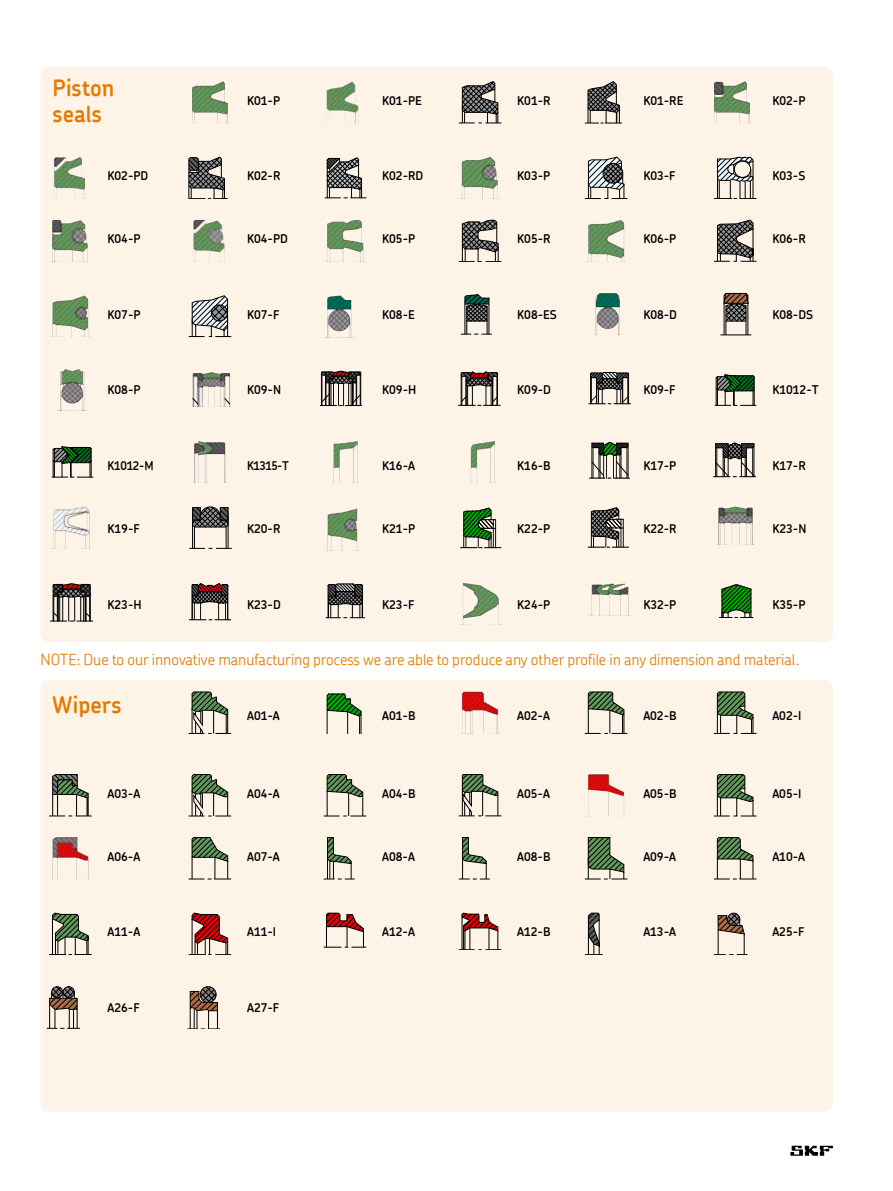
<style>
.page{position:relative;width:893px;height:1191px;background:#fff}
.page>*{position:absolute;margin:0;border:0;box-sizing:border-box;transform-origin:0 0}
.t1{font:600 22.5px/25.8px "SKF Chevin";letter-spacing:.005em;color:#e47b00}
.t2{font:300 15.3px "SKF Chevin";color:#e47b00}
.t3{font:600 12px "SKF Chevin";color:#000}
.t4{font:600 12px "SKF Chevin";color:#000;scale:.96 1}
</style>
<div class="page">
<div style="left:40px;top:67px;width:792px;height:575px;background:#fdf3e7;border-radius:9px"></div>
<div style="left:40px;top:680px;width:792px;height:432px;background:#fdf3e7;border-radius:9px"></div>
<img style="left:191px;top:81px;width:38px;height:42px">
<img style="left:326px;top:81px;width:33px;height:42px">
<svg style="left:459px;top:81px;width:42px;height:43px"></svg>
<svg style="left:585px;top:81px;width:37px;height:43px"></svg>
<img style="left:714px;top:81px;width:36px;height:42px">
<img style="left:53px;top:157px;width:33px;height:42px">
<svg style="left:189px;top:157px;width:39px;height:42px"></svg>
<svg style="left:325px;top:157px;width:41px;height:42px"></svg>
<img style="left:460px;top:157px;width:40px;height:42px">
<svg style="left:585px;top:157px;width:42px;height:42px"></svg>
<svg style="left:714px;top:157px;width:42px;height:42px"></svg>
<img style="left:51px;top:220px;width:38px;height:42px">
<img style="left:192px;top:220px;width:33px;height:42px">
<img style="left:325px;top:220px;width:40px;height:42px">
<svg style="left:459px;top:220px;width:42px;height:42px"></svg>
<img style="left:588px;top:220px;width:37px;height:41px">
<svg style="left:714px;top:220px;width:42px;height:42px"></svg>
<img style="left:51px;top:296px;width:39px;height:41px">
<svg style="left:189px;top:296px;width:42px;height:41px"></svg>
<img style="left:327px;top:296px;width:25px;height:41px">
<svg style="left:461px;top:294px;width:30px;height:41px"></svg>
<svg style="left:189px;top:692px;width:42px;height:42px"></svg>
<svg style="left:326px;top:693px;width:36px;height:41px"></svg>
<img style="left:460px;top:692px;width:40px;height:42px">
<svg style="left:585px;top:692px;width:42px;height:42px"></svg>
<svg style="left:714px;top:692px;width:42px;height:42px"></svg>
<svg style="left:49px;top:774px;width:43px;height:43px"></svg>
<svg style="left:189px;top:774px;width:42px;height:43px"></svg>
<svg style="left:324px;top:774px;width:42px;height:43px"></svg>
<svg style="left:459px;top:774px;width:42px;height:43px"></svg>
<img style="left:588px;top:774px;width:37px;height:42px">
<svg style="left:714px;top:774px;width:42px;height:43px"></svg>
<img style="left:52px;top:837px;width:37px;height:42px">
<svg style="left:189px;top:837px;width:42px;height:43px"></svg>
<svg style="left:324px;top:837px;width:31px;height:43px"></svg>
<svg style="left:459px;top:837px;width:31px;height:43px"></svg>
<svg style="left:585px;top:837px;width:42px;height:43px"></svg>
<svg style="left:714px;top:837px;width:42px;height:43px"></svg>
<svg style="left:49px;top:913px;width:43px;height:42px"></svg>
<svg style="left:189px;top:913px;width:42px;height:42px"></svg>
<svg style="left:324px;top:913px;width:42px;height:35px"></svg>
<svg style="left:459px;top:913px;width:42px;height:37px"></svg>
<svg style="left:585px;top:913px;width:18px;height:42px"></svg>
<svg style="left:714px;top:913px;width:33px;height:42px"></svg>
<svg style="left:47px;top:986px;width:33px;height:43px"></svg>
<div style="left:200px;top:986px;width:16px;height:17px;border:1px solid #000;border-radius:50%"></div>
<svg style="left:190px;top:987px;width:28px;height:41px"></svg>
<svg style="left:719px;top:584px;width:34px;height:34px"></svg>
<img style="left:588px;top:584px;width:42px;height:32px">
<img style="left:460px;top:583px;width:41px;height:42px">
<svg style="left:326px;top:583px;width:38px;height:35px"></svg>
<svg style="left:189px;top:583px;width:42px;height:37px"></svg>
<svg style="left:50px;top:583px;width:43px;height:39px"></svg>
<img style="left:717px;top:507px;width:37px;height:38px">
<svg style="left:588px;top:507px;width:40px;height:41px"></svg>
<svg style="left:460px;top:507px;width:41px;height:41px"></svg>
<img style="left:327px;top:509px;width:31px;height:41px">
<svg style="left:189px;top:507px;width:43px;height:42px"></svg>
<img style="left:51px;top:507px;width:40px;height:42px">
<svg style="left:713px;top:443px;width:42px;height:34px"></svg>
<svg style="left:589px;top:442px;width:40px;height:37px"></svg>
<img style="left:470px;top:441px;width:26px;height:42px">
<img style="left:332px;top:441px;width:27px;height:42px">
<img style="left:193px;top:441px;width:33px;height:42px">
<svg style="left:52px;top:446px;width:41px;height:32px"></svg>
<svg style="left:715px;top:374px;width:41px;height:32px"></svg>
<svg style="left:588px;top:372px;width:42px;height:32px"></svg>
<svg style="left:458px;top:372px;width:42px;height:34px"></svg>
<svg style="left:320px;top:371px;width:42px;height:35px"></svg>
<img style="left:192px;top:372px;width:39px;height:35px">
<svg style="left:192px;top:398px;width:6px;height:7px"></svg>
<svg style="left:224px;top:398px;width:6px;height:7px"></svg>
<img style="left:57px;top:369px;width:30px;height:42px">
<hr style="left:720px;top:335px;width:31px;height:1px;background:#000">
<svg style="left:723px;top:293px;width:25px;height:42px"></svg>
<img style="left:595px;top:293px;width:26px;height:42px">
<svg style="left:790px;top:1146px;width:43px;height:10px"></svg>
<h1 class="t1" style="left:52px;top:75px;width:63px">Piston seals</h1>
<p class="t3" style="left:247px;top:92px;width:35px">K01-P</p>
<p class="t3" style="left:382px;top:92px;width:41px">K01-PE</p>
<p class="t3" style="left:517px;top:92px;width:35px">K01-R</p>
<p class="t3" style="left:643px;top:92px;width:42px">K01-RE</p>
<p class="t3" style="left:772px;top:92px;width:35px">K02-P</p>
<p class="t3" style="left:108px;top:168px;width:42px">K02-PD</p>
<p class="t3" style="left:247px;top:168px;width:35px">K02-R</p>
<p class="t3" style="left:382px;top:168px;width:43px">K02-RD</p>
<p class="t3" style="left:517px;top:168px;width:35px">K03-P</p>
<p class="t3" style="left:643px;top:168px;width:34px">K03-F</p>
<p class="t3" style="left:772px;top:168px;width:34px">K03-S</p>
<p class="t3" style="left:108px;top:231px;width:35px">K04-P</p>
<p class="t3" style="left:247px;top:231px;width:42px">K04-PD</p>
<p class="t3" style="left:382px;top:231px;width:35px">K05-P</p>
<p class="t3" style="left:517px;top:231px;width:35px">K05-R</p>
<p class="t3" style="left:643px;top:231px;width:35px">K06-P</p>
<p class="t3" style="left:772px;top:231px;width:35px">K06-R</p>
<p class="t3" style="left:108px;top:307px;width:35px">K07-P</p>
<p class="t3" style="left:247px;top:307px;width:34px">K07-F</p>
<p class="t3" style="left:382px;top:307px;width:34px">K08-E</p>
<p class="t3" style="left:517px;top:307px;width:41px">K08-ES</p>
<p class="t3" style="left:643px;top:307px;width:35px">K08-D</p>
<p class="t3" style="left:772px;top:307px;width:42px">K08-DS</p>
<p class="t3" style="left:108px;top:382px;width:35px">K08-P</p>
<p class="t3" style="left:247px;top:382px;width:35px">K09-N</p>
<p class="t3" style="left:382px;top:382px;width:36px">K09-H</p>
<p class="t3" style="left:517px;top:382px;width:35px">K09-D</p>
<p class="t3" style="left:643px;top:382px;width:34px">K09-F</p>
<p class="t3" style="left:772px;top:382px;width:48px">K1012-T</p>
<p class="t3" style="left:108px;top:458px;width:47px">K1012-M</p>
<p class="t4" style="left:247px;top:458px;width:45px">K1315-T</p>
<p class="t3" style="left:382px;top:458px;width:34px">K16-A</p>
<p class="t3" style="left:517px;top:458px;width:35px">K16-B</p>
<p class="t3" style="left:643px;top:458px;width:35px">K17-P</p>
<p class="t3" style="left:772px;top:458px;width:35px">K17-R</p>
<p class="t3" style="left:108px;top:521px;width:34px">K19-F</p>
<p class="t3" style="left:247px;top:521px;width:35px">K20-R</p>
<p class="t3" style="left:382px;top:521px;width:35px">K21-P</p>
<p class="t3" style="left:517px;top:521px;width:35px">K22-P</p>
<p class="t3" style="left:643px;top:521px;width:35px">K22-R</p>
<p class="t3" style="left:772px;top:521px;width:35px">K23-N</p>
<p class="t3" style="left:108px;top:596px;width:36px">K23-H</p>
<p class="t3" style="left:247px;top:596px;width:35px">K23-D</p>
<p class="t3" style="left:382px;top:596px;width:34px">K23-F</p>
<p class="t3" style="left:517px;top:596px;width:35px">K24-P</p>
<p class="t3" style="left:643px;top:596px;width:35px">K32-P</p>
<p class="t3" style="left:772px;top:596px;width:35px">K35-P</p>
<p class="t2" style="left:40px;top:650px;width:760px">NOTE: Due to our innovative manufacturing process we are able to produce any other profile in any dimension and material.</p>
<h1 class="t1" style="left:52px;top:691px;width:71px">Wipers</h1>
<p class="t3" style="left:247px;top:708px;width:34px">A01-A</p>
<p class="t3" style="left:382px;top:708px;width:35px">A01-B</p>
<p class="t3" style="left:517px;top:708px;width:34px">A02-A</p>
<p class="t3" style="left:643px;top:708px;width:35px">A02-B</p>
<p class="t3" style="left:772px;top:708px;width:31px">A02-I</p>
<p class="t3" style="left:108px;top:785px;width:34px">A03-A</p>
<p class="t3" style="left:247px;top:785px;width:34px">A04-A</p>
<p class="t3" style="left:382px;top:785px;width:35px">A04-B</p>
<p class="t3" style="left:517px;top:785px;width:34px">A05-A</p>
<p class="t3" style="left:643px;top:785px;width:35px">A05-B</p>
<p class="t3" style="left:772px;top:785px;width:31px">A05-I</p>
<p class="t3" style="left:108px;top:848px;width:34px">A06-A</p>
<p class="t3" style="left:247px;top:848px;width:34px">A07-A</p>
<p class="t3" style="left:382px;top:848px;width:34px">A08-A</p>
<p class="t3" style="left:517px;top:848px;width:35px">A08-B</p>
<p class="t3" style="left:643px;top:848px;width:34px">A09-A</p>
<p class="t3" style="left:772px;top:848px;width:34px">A10-A</p>
<p class="t3" style="left:108px;top:924px;width:34px">A11-A</p>
<p class="t3" style="left:247px;top:924px;width:31px">A11-I</p>
<p class="t3" style="left:382px;top:924px;width:34px">A12-A</p>
<p class="t3" style="left:517px;top:924px;width:35px">A12-B</p>
<p class="t3" style="left:643px;top:924px;width:34px">A13-A</p>
<p class="t3" style="left:772px;top:924px;width:34px">A25-F</p>
<p class="t3" style="left:108px;top:1000px;width:34px">A26-F</p>
<p class="t3" style="left:247px;top:1000px;width:34px">A27-F</p>
</div>
